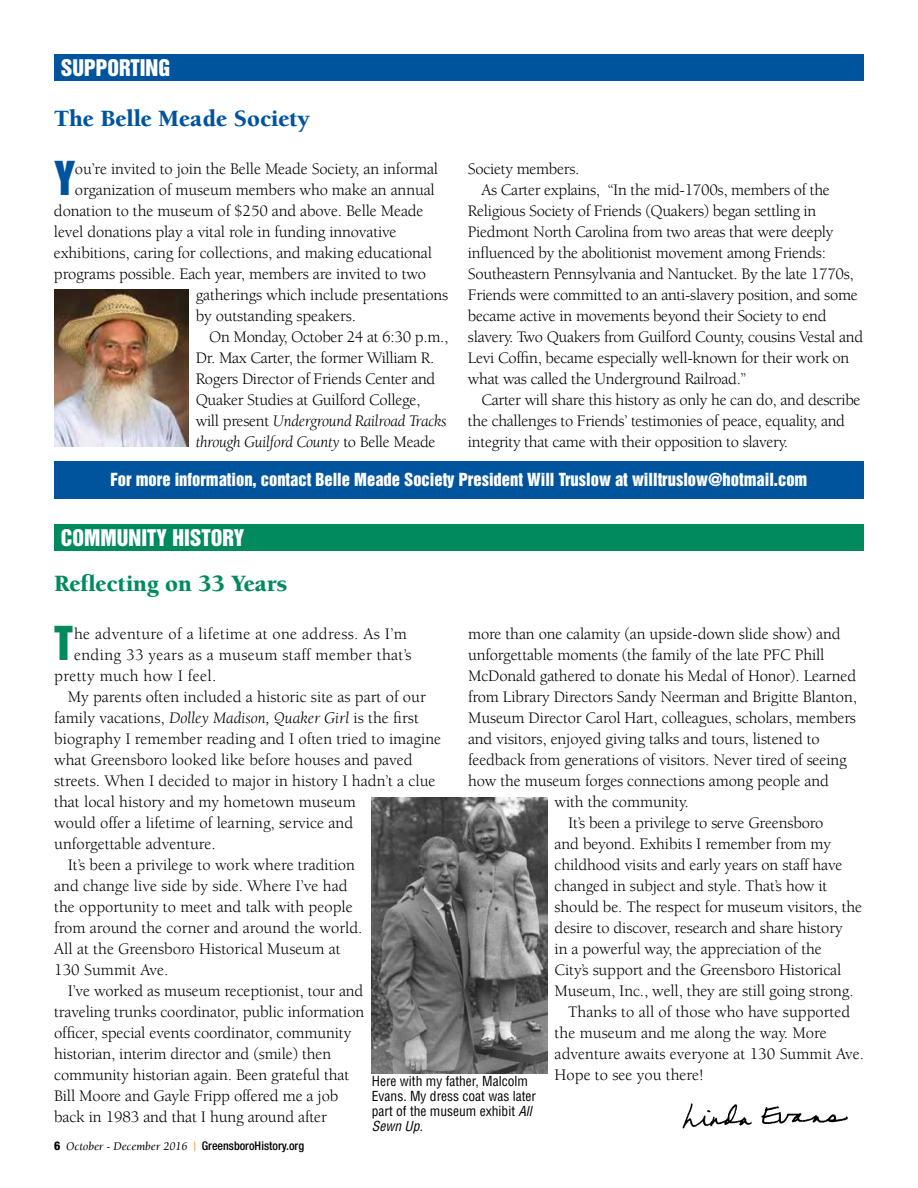
<style>
.page{position:relative;width:918px;height:1188px;background:#fff}
.page>*{position:absolute;margin:0;border:0;box-sizing:border-box;transform-origin:0 0}
.t1{font:42.75px "Helvetica Inserat LT Std";color:#00549e}
.t2{font:42.75px "Helvetica Inserat LT Std";color:#008a5e}
.t3{font:900 24px "Berkeley";color:#00549e}
.t4{font:900 24px "Berkeley";color:#008a5e}
.t5{font:21px "Helvetica Inserat LT Std";color:#fff}
.t6{font:16.5px "Berkeley";letter-spacing:-.01em;color:#000}
.t7{font:16.5px "Berkeley";letter-spacing:.02em;color:#000}
.t8{font:16.5px "Helvetica Inserat LT Std";color:#fff}
.t9{font:italic 16.5px "Berkeley";letter-spacing:-.02em;color:#000}
.t10{font:condensed 13.5px/15px "Helvetica LT Std";color:#000}
.t11{font:500 condensed 12px "Helvetica Neue LT Std";color:#000}
.s1{font-style:normal}
.s2{font-style:italic}
.s3{font-weight:800}
.s4{font-family:"Berkeley";font-weight:400;font-style:italic;font-stretch:normal}
.s5{font-family:"Berkeley";font-weight:700;font-stretch:normal;color:#f99d31}
</style>
<div class="page">
<div style="left:54px;top:54px;width:810px;height:27px;background:#00549e"></div>
<div style="left:54px;top:461px;width:810px;height:37px;background:#00549e"></div>
<img style="left:54px;top:289px;width:135px;height:158px">
<div style="left:54px;top:524px;width:810px;height:27px;background:#008a5e"></div>
<img style="left:372px;top:797px;width:176px;height:276px">
<img style="left:682px;top:1103px;width:166px;height:26px">
<p class="t5" style="left:61px;top:55px;width:111px">SUPPORTING</p>
<h2 class="t3" style="left:54px;top:106px;width:257px">The Belle Meade Society</h2>
<h1 class="t1" style="left:54px;top:153px;width:23px">Y</h1>
<p class="t6" style="left:75px;top:160px;width:365px">ou’re invited to join the Belle Meade Society, an informal</p>
<p class="t6" style="left:468px;top:160px;width:113px">Society members.</p>
<p class="t6" style="left:481px;top:181px;width:350px">As Carter explains, “In the mid-1700s, members of the</p>
<p class="t6" style="left:468px;top:202px;width:350px">Religious Society of Friends (Quakers) began settling in</p>
<p class="t6" style="left:468px;top:223px;width:367px">Piedmont North Carolina from two areas that were deeply</p>
<p class="t6" style="left:468px;top:244px;width:359px">influenced by the abolitionist movement among Friends:</p>
<p class="t6" style="left:468px;top:265px;width:387px">Southeastern Pennsylvania and Nantucket. By the late 1770s,</p>
<p class="t6" style="left:468px;top:286px;width:391px">Friends were committed to an anti-slavery position, and some</p>
<p class="t6" style="left:468px;top:307px;width:360px">became active in movements beyond their Society to end</p>
<p class="t6" style="left:468px;top:329px;width:397px">slavery. Two Quakers from Guilford County, cousins Vestal and</p>
<p class="t6" style="left:468px;top:350px;width:383px">Levi Coffin, became especially well-known for their work on</p>
<p class="t6" style="left:468px;top:371px;width:280px">what was called the Underground Railroad.”</p>
<p class="t6" style="left:481px;top:392px;width:381px">Carter will share this history as only he can do, and describe</p>
<p class="t6" style="left:468px;top:413px;width:379px">the challenges to Friends’ testimonies of peace, equality, and</p>
<p class="t6" style="left:468px;top:434px;width:322px">integrity that came with their opposition to slavery.</p>
<p class="t8" style="left:111px;top:470px;width:698px">For more information, contact Belle Meade Society President Will Truslow at willtruslow@hotmail.com</p>
<p class="t6" style="left:75px;top:181px;width:361px">organization of museum members who make an annual</p>
<p class="t6" style="left:54px;top:202px;width:371px">donation to the museum of $250 and above. Belle Meade</p>
<p class="t6" style="left:54px;top:223px;width:344px">level donations play a vital role in funding innovative</p>
<p class="t6" style="left:54px;top:244px;width:380px">exhibitions, caring for collections, and making educational</p>
<p class="t6" style="left:54px;top:265px;width:374px">programs possible. Each year, members are invited to two</p>
<p class="t6" style="left:196px;top:286px;width:254px">gatherings which include presentations</p>
<p class="t6" style="left:196px;top:307px;width:162px">by outstanding speakers.</p>
<p class="t6" style="left:209px;top:328px;width:241px">On Monday, October 24 at 6:30 p.m.,</p>
<p class="t6" style="left:196px;top:349px;width:240px">Dr. Max Carter, the former William R.</p>
<p class="t6" style="left:196px;top:370px;width:241px">Rogers Director of Friends Center and</p>
<p class="t6" style="left:196px;top:391px;width:226px">Quaker Studies at Guilford College,</p>
<p class="t9" style="left:196px;top:413px;width:252px"><span class="s1">will present</span> Underground Railroad Tracks</p>
<p class="t9" style="left:196px;top:434px;width:241px">through Guilford County <span class="s1">to Belle Meade</span></p>
<p class="t5" style="left:61px;top:525px;width:185px">COMMUNITY HISTORY</p>
<h2 class="t4" style="left:54px;top:571px;width:235px">Reflecting on 33 Years</h2>
<h1 class="t2" style="left:54px;top:618px;width:20px">T</h1>
<p class="t7" style="left:74px;top:625px;width:334px">he adventure of a lifetime at one address. As I’m</p>
<p class="t6" style="left:468px;top:625px;width:374px">more than one calamity (an upside-down slide show) and</p>
<p class="t6" style="left:468px;top:646px;width:358px">unforgettable moments (the family of the late PFC Phill</p>
<p class="t6" style="left:468px;top:667px;width:390px">McDonald gathered to donate his Medal of Honor). Learned</p>
<p class="t6" style="left:468px;top:688px;width:390px">from Library Directors Sandy Neerman and Brigitte Blanton,</p>
<p class="t6" style="left:468px;top:709px;width:390px">Museum Director Carol Hart, colleagues, scholars, members</p>
<p class="t6" style="left:468px;top:730px;width:353px">and visitors, enjoyed giving talks and tours, listened to</p>
<p class="t6" style="left:468px;top:751px;width:380px">feedback from generations of visitors. Never tired of seeing</p>
<p class="t6" style="left:468px;top:772px;width:362px">how the museum forges connections among people and</p>
<p class="t6" style="left:555px;top:793px;width:136px">with the community.</p>
<p class="t6" style="left:568px;top:814px;width:257px">It’s been a privilege to serve Greensboro</p>
<p class="t6" style="left:555px;top:835px;width:278px">and beyond. Exhibits I remember from my</p>
<p class="t6" style="left:555px;top:856px;width:289px">childhood visits and early years on staff have</p>
<p class="t6" style="left:555px;top:877px;width:274px">changed in subject and style. That’s how it</p>
<p class="t6" style="left:555px;top:898px;width:309px">should be. The respect for museum visitors, the</p>
<p class="t6" style="left:555px;top:920px;width:290px">desire to discover, research and share history</p>
<p class="t6" style="left:555px;top:941px;width:269px">in a powerful way, the appreciation of the</p>
<p class="t6" style="left:555px;top:962px;width:288px">City’s support and the Greensboro Historical</p>
<p class="t6" style="left:555px;top:983px;width:301px">Museum, Inc., well, they are still going strong.</p>
<p class="t6" style="left:568px;top:1004px;width:284px">Thanks to all of those who have supported</p>
<p class="t6" style="left:555px;top:1025px;width:274px">the museum and me along the way. More</p>
<p class="t6" style="left:555px;top:1046px;width:311px">adventure awaits everyone at 130 Summit Ave.</p>
<p class="t6" style="left:555px;top:1067px;width:151px">Hope to see you there!</p>
<p class="t7" style="left:74px;top:646px;width:339px">ending 33 years as a museum staff member that’s</p>
<p class="t7" style="left:54px;top:667px;width:164px">pretty much how I feel.</p>
<p class="t6" style="left:68px;top:688px;width:360px">My parents often included a historic site as part of our</p>
<p class="t6" style="left:54px;top:709px;width:366px">family vacations, <span class="s2">Dolley Madison, Quaker Girl</span> is the first</p>
<p class="t6" style="left:54px;top:730px;width:389px">biography I remember reading and I often tried to imagine</p>
<p class="t6" style="left:54px;top:751px;width:360px">what Greensboro looked like before houses and paved</p>
<p class="t6" style="left:54px;top:772px;width:383px">streets. When I decided to major in history I hadn’t a clue</p>
<p class="t6" style="left:54px;top:793px;width:303px">that local history and my hometown museum</p>
<p class="t6" style="left:54px;top:814px;width:301px">would offer a lifetime of learning, service and</p>
<p class="t6" style="left:54px;top:835px;width:163px">unforgettable adventure.</p>
<p class="t6" style="left:68px;top:856px;width:289px">It’s been a privilege to work where tradition</p>
<p class="t6" style="left:54px;top:877px;width:295px">and change live side by side. Where I’ve had</p>
<p class="t6" style="left:54px;top:898px;width:300px">the opportunity to meet and talk with people</p>
<p class="t6" style="left:54px;top:919px;width:310px">from around the corner and around the world.</p>
<p class="t6" style="left:54px;top:940px;width:288px">All at the Greensboro Historical Museum at</p>
<p class="t6" style="left:54px;top:961px;width:116px">130 Summit Ave.</p>
<p class="t6" style="left:68px;top:982px;width:297px">I’ve worked as museum receptionist, tour and</p>
<p class="t6" style="left:54px;top:1003px;width:312px">traveling trunks coordinator, public information</p>
<p class="t6" style="left:54px;top:1024px;width:299px">officer, special events coordinator, community</p>
<p class="t6" style="left:54px;top:1045px;width:279px">historian, interim director and (smile) then</p>
<p class="t6" style="left:54px;top:1066px;width:297px">community historian again. Been grateful that</p>
<p class="t6" style="left:54px;top:1087px;width:286px">Bill Moore and Gayle Fripp offered me a job</p>
<p class="t6" style="left:54px;top:1108px;width:274px">back in 1983 and that I hung around after</p>
<p class="t10" style="left:372px;top:1074px;width:166px">Here with my father, Malcolm<br>Evans. My dress coat was later part of the museum exhibit <span class="s2">All<br>Sewn Up.</span></p>
<p class="t11" style="left:54px;top:1138px;width:252px"><span class="s3">6</span> <span class="s4">October - December 2016</span> <span class="s5">|</span> GreensboroHistory.org</p>
</div>
